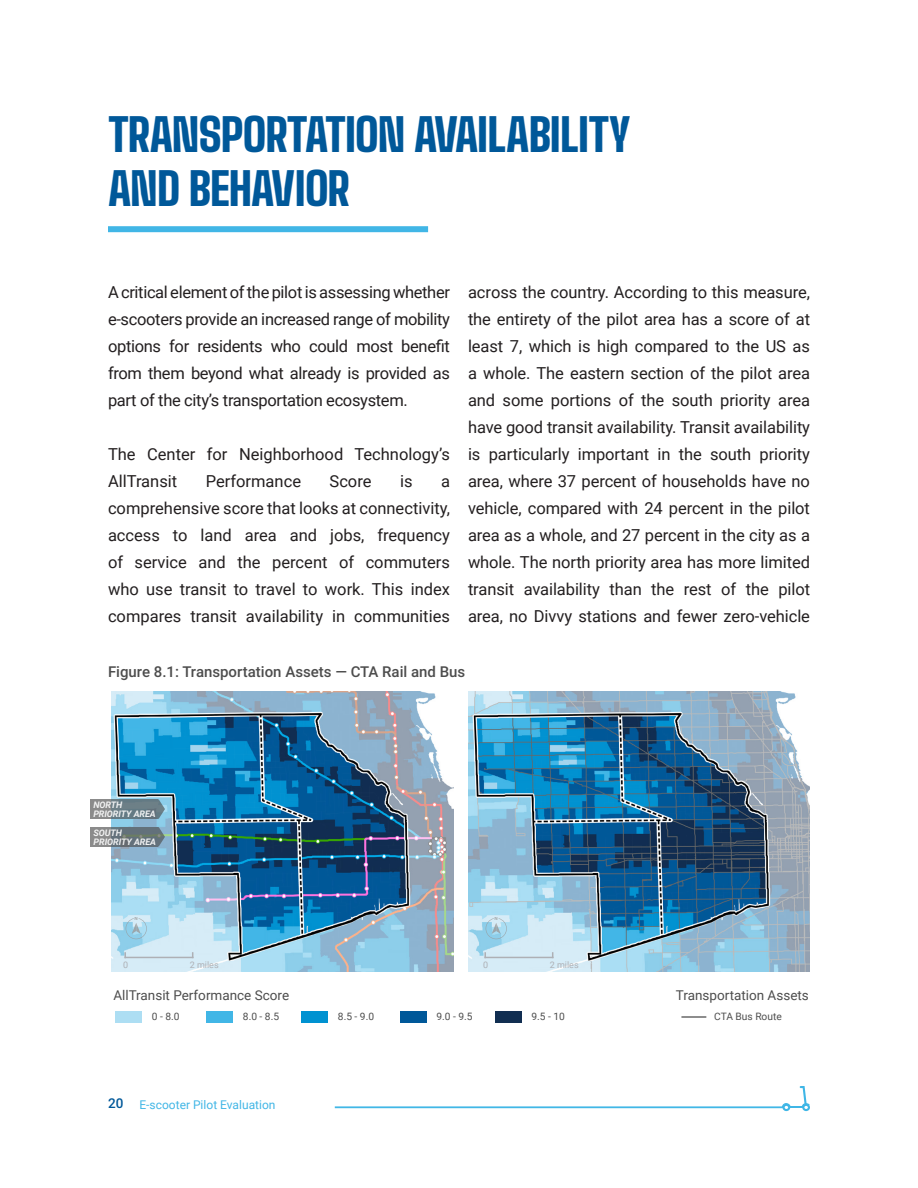
<style>
.page{position:relative;width:918px;height:1188px;background:#fff}
.page>*{position:absolute;margin:0;border:0;box-sizing:border-box;transform-origin:0 0}
.Header_1{font:900 45px "Big Shoulders Text";letter-spacing:-.01em;color:#005899}
.Paragraph_Style_1{font:16.5px/27px "Roboto";letter-spacing:-.005em;color:#231f20;text-align:justify}
.Figure_Header{font:500 15px "Roboto";color:#4d4d4d}
.Figure_Header-2{font:13.5px "Roboto";color:#4d4d4d}
.t1{font:12px "Roboto";color:#41b6e6}
.Figure_Header-3{font:10.2px "Roboto";color:#4d4d4d}
.t2{font:italic 700 9px/9px "Roboto";letter-spacing:-.01em;color:#fff}
.Paragraph_Style_1-2{font:9px "Roboto";color:#aeb0b5}
.t3{font:700 4.8px "Myriad Pro";color:#999}
.s1{font-weight:500;font-size:13.5px;color:#005899}
</style>
<div class="page">
<svg style="left:781px;top:1086px;width:29px;height:26px"></svg>
<hr style="left:335px;top:1106px;width:449px;height:2px;background:#42b7e6">
<div style="left:108px;top:226px;width:320px;height:6px;background:#41b6e6"></div>
<img style="left:111px;top:692px;width:342px;height:280px">
<img style="left:468px;top:692px;width:342px;height:280px">
<hr style="left:681px;top:1016px;width:25px;height:2px;background:#686868">
<div style="left:115px;top:1011px;width:26px;height:12px;background:#addef3"></div>
<div style="left:207px;top:1011px;width:26px;height:12px;background:#41b6e6"></div>
<div style="left:302px;top:1011px;width:26px;height:12px;background:#0092d1"></div>
<div style="left:400px;top:1011px;width:26px;height:12px;background:#005899"></div>
<div style="left:495px;top:1011px;width:26px;height:12px;background:#112e51"></div>
<svg style="left:90px;top:799px;width:57px;height:20px"></svg>
<svg style="left:147px;top:799px;width:18px;height:20px"></svg>
<svg style="left:90px;top:827px;width:57px;height:20px"></svg>
<svg style="left:147px;top:827px;width:18px;height:20px"></svg>
<svg style="left:486px;top:918px;width:21px;height:21px"></svg>
<svg style="left:126px;top:918px;width:21px;height:21px"></svg>
<hr style="left:125px;top:957px;width:69px;height:1px;background:#aeb0b5">
<hr style="left:485px;top:957px;width:69px;height:1px;background:#aeb0b5">
<p class="Header_1" style="left:108px;top:102px;width:525px">TRANSPORTATION AVAILABILITY</p>
<p class="Header_1" style="left:108px;top:156px;width:243px">AND BEHAVIOR</p>
<p class="Paragraph_Style_1" style="left:108px;top:278px;width:344px">A critical element of the pilot is assessing whether e-scooters provide an increased range of mobility options for residents who could most benefit from them beyond what already is provided as part of the city’s transportation ecosystem.</p>
<p class="Paragraph_Style_1" style="left:108px;top:440px;width:344px">The Center for Neighborhood Technology’s<br>AllTransit</p>
<p class="Paragraph_Style_1" style="left:206px;top:467px;width:97px">Performance</p>
<p class="Paragraph_Style_1" style="left:330px;top:467px;width:44px">Score</p>
<p class="Paragraph_Style_1" style="left:400px;top:467px;width:14px">is</p>
<p class="Paragraph_Style_1" style="left:108px;top:467px;width:344px;text-indent:333px">a comprehensive score that looks at connectivity, access to land area and jobs, frequency of service and the percent of commuters who use transit to travel to work. This index compares transit availability in communities</p>
<p class="Paragraph_Style_1" style="left:468px;top:278px;width:344px">across the country. According to this measure, the entirety of the pilot area has a score of at least 7, which is high compared to the US as a whole. The eastern section of the pilot area and some portions of the south priority area have good transit availability. Transit availability is particularly important in the south priority area, where 37 percent of households have no vehicle, compared with 24 percent in the pilot area as a whole, and 27 percent in the city as a whole. The north priority area has more limited transit availability than the rest of the pilot area, no Divvy stations and fewer zero-vehicle</p>
<p class="Figure_Header" style="left:108px;top:661px;width:359px">Figure 8.1: Transportation Assets — CTA Rail and Bus</p>
<p class="t2" style="left:93px;top:800px;width:64px">NORTH<br>PRIORITY AREA</p>
<p class="t2" style="left:94px;top:828px;width:64px">SOUTH<br>PRIORITY AREA</p>
<p class="t3" style="left:135px;top:916px;width:5px">N</p>
<p class="Paragraph_Style_1-2" style="left:123px;top:959px;width:7px">0</p>
<p class="Paragraph_Style_1-2" style="left:190px;top:959px;width:30px">2 miles</p>
<p class="t3" style="left:495px;top:916px;width:5px">N</p>
<p class="Paragraph_Style_1-2" style="left:483px;top:959px;width:7px">0</p>
<p class="Paragraph_Style_1-2" style="left:550px;top:959px;width:30px">2 miles</p>
<p class="Figure_Header-2" style="left:113px;top:986px;width:177px">AllTransit Performance Score</p>
<p class="Figure_Header-2" style="left:676px;top:986px;width:135px">Transportation Assets</p>
<p class="Figure_Header-3" style="left:152px;top:1010px;width:29px">0 - 8.0</p>
<p class="Figure_Header-3" style="left:243px;top:1010px;width:38px">8.0 - 8.5</p>
<p class="Figure_Header-3" style="left:338px;top:1010px;width:38px">8.5 - 9.0</p>
<p class="Figure_Header-3" style="left:436px;top:1010px;width:38px">9.0 - 9.5</p>
<p class="Figure_Header-3" style="left:531px;top:1010px;width:35px">9.5 - 10</p>
<p class="Figure_Header-3" style="left:714px;top:1010px;width:69px">CTA Bus Route</p>
<p class="t1" style="left:108px;top:1096px;width:169px"><span class="s1">20</span> E-scooter Pilot Evaluation</p>
</div>
